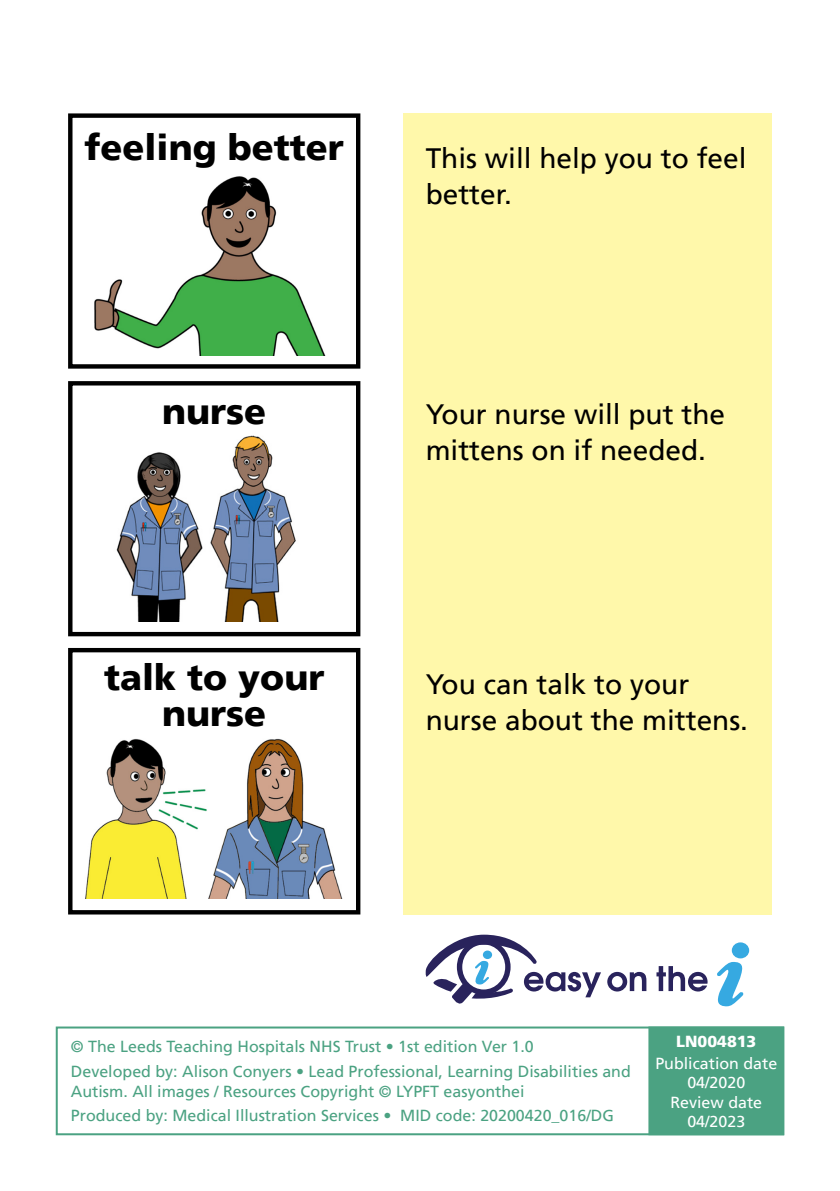
<style>
.page{position:relative;width:840px;height:1191px;background:#fff}
.page>*{position:absolute;margin:0;border:0;box-sizing:border-box;transform-origin:0 0}
.t1{font:900 36px/36px "Frutiger LT";color:#000;text-align:center}
.t2{font:28px/36px "Frutiger LT";color:#000}
.t3{font:16px/24.8px "Frutiger LT";color:#4ba282}
.t4{font:16px/19.2px "Frutiger LT";color:#fff;text-align:center}
.t5{font:900 16px "Frutiger LT";color:#fff}
</style>
<div class="page">
<div style="left:56px;top:1026px;width:727px;height:109px;border:2px solid #4ba282"></div>
<div style="left:648px;top:1026px;width:135px;height:109px;background:#4ba282;border:2px solid #4ba282"></div>
<div style="left:403px;top:113px;width:368px;height:801px;background:#fff8aa"></div>
<svg style="left:717px;top:962px;width:26px;height:44px"></svg>
<div style="left:731px;top:942px;width:17px;height:16px;background:#36a9e1;border-radius:50%"></div>
<svg style="left:607px;top:972px;width:39px;height:19px"></svg>
<svg style="left:656px;top:966px;width:51px;height:25px"></svg>
<svg style="left:425px;top:934px;width:175px;height:70px"></svg>
<svg style="left:482px;top:950px;width:10px;height:9px"></svg>
<div style="left:68px;top:381px;width:292px;height:255px;border:4px solid #000"></div>
<div style="left:68px;top:648px;width:292px;height:266px;border:4px solid #000"></div>
<img style="left:116px;top:435px;width:180px;height:186px">
<img style="left:85px;top:738px;width:257px;height:160px">
<div style="left:68px;top:113px;width:292px;height:256px;border:4px solid #000"></div>
<img style="left:94px;top:176px;width:231px;height:179px">
<h1 class="t1" style="left:84px;top:129px;width:261px">feeling better</h1>
<h1 class="t1" style="left:162px;top:394px;width:106px">nurse</h1>
<h1 class="t1" style="left:104px;top:659px;width:222px">talk to your nurse</h1>
<h2 class="t2" style="left:425px;top:141px;width:322px">This will help you to feel better.</h2>
<h2 class="t2" style="left:425px;top:397px;width:301px">Your nurse will put the mittens on if needed.</h2>
<h2 class="t2" style="left:425px;top:666px;width:324px">You can talk to your nurse about the mittens.</h2>
<p class="t3" style="left:71px;top:1034px;width:561px">© The Leeds Teaching Hospitals NHS Trust • 1st edition Ver 1.0<br>Developed by: Alison Conyers • Lead Professional, Learning Disabilities and</p>
<p class="t3" style="left:71px;top:1078px;width:544px">Autism. All images / Resources Copyright © LYPFT easyonthei<br>Produced by: Medical Illustration Services • MID code: 20200420_016/DG</p>
<p class="t5" style="left:675px;top:1031px;width:82px">LN004813</p>
<p class="t4" style="left:655px;top:1054px;width:123px">Publication date<br>04/2020<br>Review date<br>04/2023</p>
</div>
